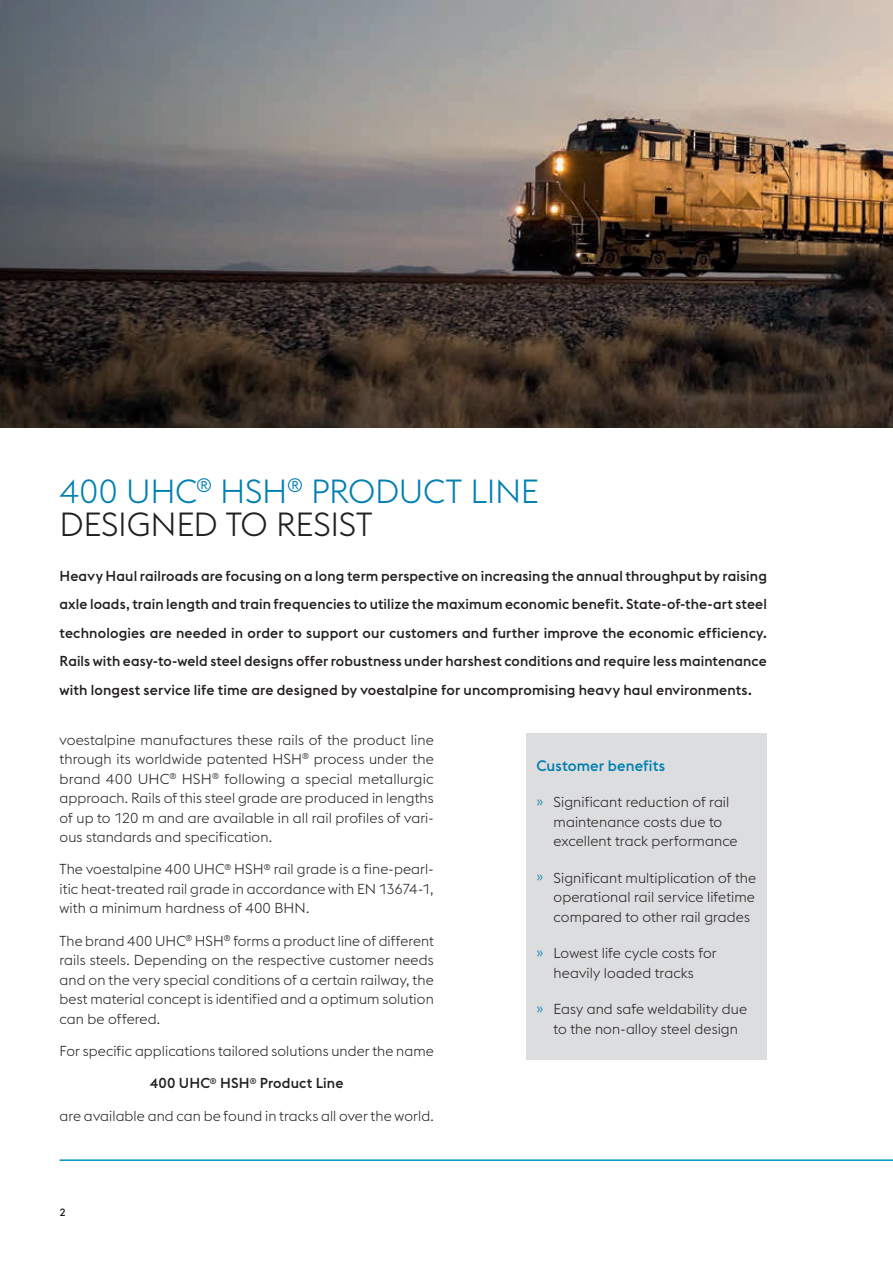
<style>
.page{position:relative;width:893px;height:1263px;background:#fff}
.page>*{position:absolute;margin:0;border:0;box-sizing:border-box;transform-origin:0 0}
.t1{font:300 33px/33px "voestalpine";letter-spacing:-.01em;color:#007fb1}
.t2{font:500 15px "voestalpine";letter-spacing:.01em;color:#007fb1}
.t3{font:300 14.25px/19.5px "voestalpine";letter-spacing:.005em;color:#231f20;text-align:justify}
.t4{font:500 14.25px/28.5px "voestalpine";letter-spacing:.01em;color:#231f20;text-align:justify}
.t5{font:500 10.5px "voestalpine";color:#231f20}
.s1{color:#231f20}
.s2{color:#007fb1}
</style>
<div class="page">
<div style="left:526px;top:733px;width:241px;height:326px;background:#dcdddf"></div>
<img style="left:0;top:0;width:893px;height:427px">
<hr style="left:60px;top:1159px;width:833px;height:2px;background:#0092bf">
<h1 class="t1" style="left:60px;top:475px;width:481px">400 UHC<sup>®</sup> HSH<sup>®</sup> PRODUCT LINE<br><span class="s1">DESIGNED TO RESIST</span></h1>
<p class="t4" style="left:60px;top:561px;width:709px">Heavy Haul railroads are focusing on a long term perspective on increasing the annual throughput by raising axle loads, train length and train frequencies to utilize the maximum economic benefit. State-of-the-art steel technologies are needed in order to support our customers and further improve the economic efficiency.<br>Rails with easy-to-weld steel designs offer robustness under harshest conditions and require less maintenance with longest service life time are designed by voestalpine for uncompromising heavy haul environments.</p>
<p class="t3" style="left:60px;top:730px;width:376px">voestalpine manufactures these rails of the product line through its worldwide patented HSH<sup>®</sup> process under the brand 400 UHC<sup>®</sup> HSH<sup>®</sup> following a special metallurgic approach. Rails of this steel grade are produced in lengths of up to 120 m and are available in all rail profiles of vari&shy;ous standards and specification.</p>
<p class="t3" style="left:60px;top:860px;width:376px">The voestalpine 400 UHC<sup>®</sup> HSH<sup>®</sup> rail grade is a fine-pearl&shy;itic heat-treated rail grade in accordance with EN 13674-1, with a minimum hardness of 400 BHN.</p>
<p class="t3" style="left:60px;top:931px;width:376px">The brand 400 UHC<sup>®</sup> HSH<sup>®</sup> forms a product line of different rails steels. Depending on the respective customer needs and on the very special conditions of a certain railway, the best material concept is identified and a optimum solution can be offered.</p>
<p class="t3" style="left:60px;top:1041px;width:376px">For specific applications tailored solutions under the name</p>
<p class="t4" style="left:150px;top:1069px;width:195px">400 UHC<sup>®</sup> HSH<sup>®</sup> Product Line</p>
<p class="t3" style="left:60px;top:1106px;width:376px">are available and can be found in tracks all over the world.</p>
<p class="t5" style="left:60px;top:1206px;width:8px">2</p>
<p class="t2" style="left:536px;top:756px;width:130px">Customer benefits</p>
<p class="t3" style="left:553px;top:793px;width:186px;text-align:left;text-indent:-17px"><span class="s2">»</span> Significant reduction of rail maintenance costs due to excellent track performance</p>
<p class="t3" style="left:553px;top:868px;width:204px;text-indent:-17px"><span class="s2">»</span> Significant multiplication of the operational rail service lifetime compared to other rail grades</p>
<p class="t3" style="left:536px;top:944px;width:182px;text-align:center"><span class="s2">»</span> Lowest life cycle costs for heavily loaded tracks</p>
<p class="t3" style="left:536px;top:1000px;width:212px;text-align:center"><span class="s2">»</span> Easy and safe weldability due to the non-alloy steel design</p>
</div>
